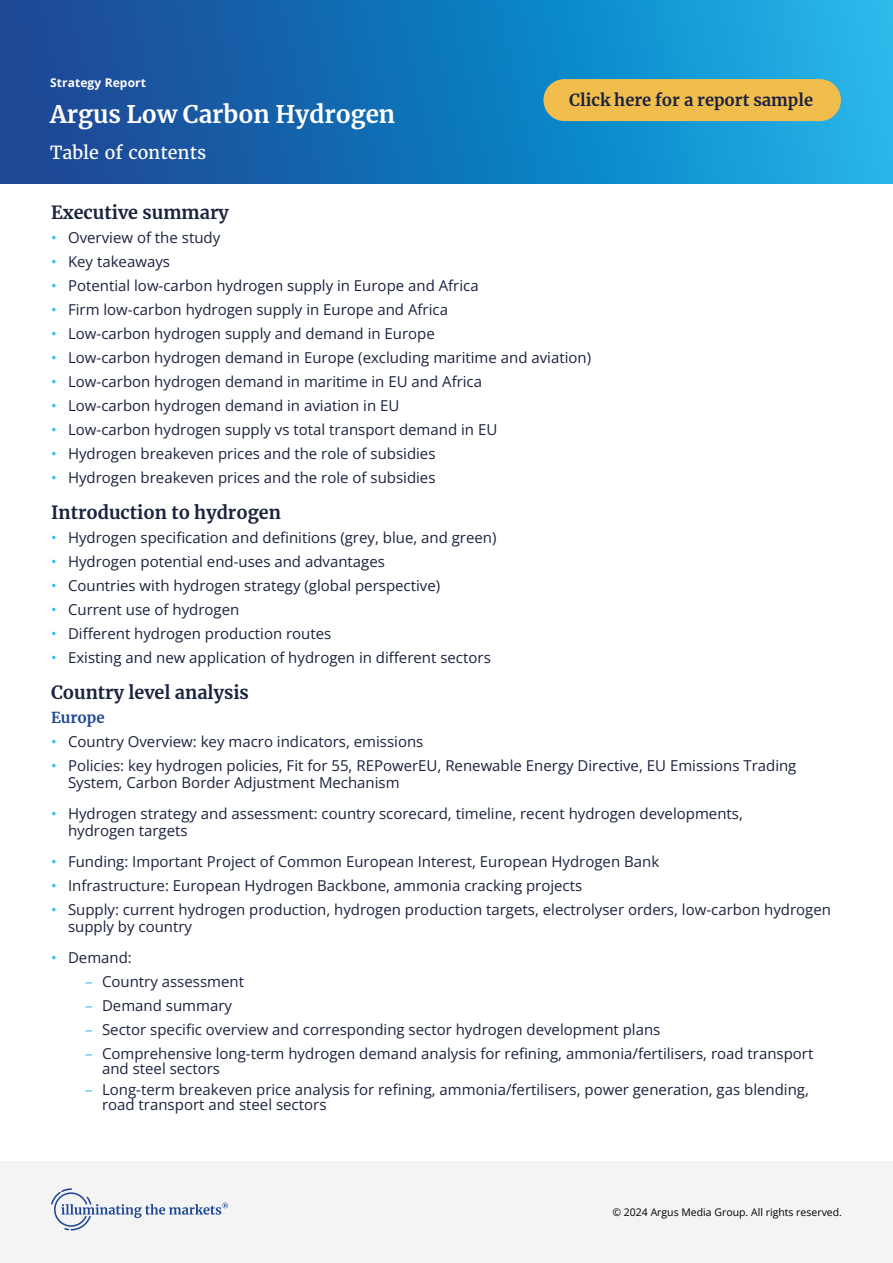
<style>
.page{position:relative;width:893px;height:1263px;background:#fff}
.page>*{position:absolute;margin:0;border:0;box-sizing:border-box;transform-origin:0 0}
.t1{font:700 24px "Merriweather";color:#fff}
.t2{font:700 18px "Merriweather";color:#1b223d}
.t3{font:18px "Merriweather";color:#fff}
.t4{font:700 16.5px "Merriweather";color:#1b223d}
.t5{font:15px/16.5px "Open Sans";color:#1b223d}
.t6{font:700 15px "Merriweather";color:#1e4896}
.t7{font:700 12px "Open Sans";letter-spacing:.01em;color:#fff}
.t8{font:10.5px "Open Sans";color:#000}
.s1{color:#33beee}
</style>
<div class="page">
<div style="left:0;top:1161px;width:893px;height:102px;background:#f5f4f4"></div>
<svg style="left:51px;top:1188px;width:177px;height:43px"></svg>
<svg style="left:0;top:0;width:893px;height:183px;background:#1677ba"></svg>
<div style="left:543px;top:79px;width:298px;height:42px;background:#f1be4e;border-radius:21px"></div>
<p class="t7" style="left:50px;top:74px;width:97px">Strategy Report</p>
<h1 class="t1" style="left:50px;top:98px;width:347px">Argus Low Carbon Hydrogen</h1>
<p class="t3" style="left:50px;top:141px;width:158px">Table of contents</p>
<p class="t4" style="left:569px;top:89px;width:245px">Click here for a report sample</p>
<p class="t2" style="left:51px;top:200px;width:179px">Executive summary</p>
<p class="t5" style="left:51px;top:229px;width:171px"><span class="s1">•</span> Overview of the study</p>
<p class="t5" style="left:51px;top:253px;width:120px"><span class="s1">•</span> Key takeaways</p>
<p class="t5" style="left:51px;top:277px;width:429px"><span class="s1">•</span> Potential low-carbon hydrogen supply in Europe and Africa</p>
<p class="t5" style="left:51px;top:301px;width:398px"><span class="s1">•</span> Firm low-carbon hydrogen supply in Europe and Africa</p>
<p class="t5" style="left:51px;top:325px;width:385px"><span class="s1">•</span> Low-carbon hydrogen supply and demand in Europe</p>
<p class="t5" style="left:51px;top:349px;width:542px"><span class="s1">•</span> Low-carbon hydrogen demand in Europe (excluding maritime and aviation)</p>
<p class="t5" style="left:51px;top:373px;width:433px"><span class="s1">•</span> Low-carbon hydrogen demand in maritime in EU and Africa</p>
<p class="t5" style="left:51px;top:397px;width:350px"><span class="s1">•</span> Low-carbon hydrogen demand in aviation in EU</p>
<p class="t5" style="left:51px;top:421px;width:448px"><span class="s1">•</span> Low-carbon hydrogen supply vs total transport demand in EU</p>
<p class="t5" style="left:51px;top:445px;width:386px"><span class="s1">•</span> Hydrogen breakeven prices and the role of subsidies</p>
<p class="t5" style="left:51px;top:469px;width:386px"><span class="s1">•</span> Hydrogen breakeven prices and the role of subsidies</p>
<p class="t2" style="left:51px;top:500px;width:232px">Introduction to hydrogen</p>
<p class="t5" style="left:51px;top:529px;width:447px"><span class="s1">•</span> Hydrogen specification and definitions (grey, blue, and green)</p>
<p class="t5" style="left:51px;top:553px;width:335px"><span class="s1">•</span> Hydrogen potential end-uses and advantages</p>
<p class="t5" style="left:51px;top:577px;width:391px"><span class="s1">•</span> Countries with hydrogen strategy (global perspective)</p>
<p class="t5" style="left:51px;top:601px;width:190px"><span class="s1">•</span> Current use of hydrogen</p>
<p class="t5" style="left:51px;top:625px;width:282px"><span class="s1">•</span> Different hydrogen production routes</p>
<p class="t5" style="left:51px;top:649px;width:441px"><span class="s1">•</span> Existing and new application of hydrogen in different sectors</p>
<p class="t2" style="left:51px;top:680px;width:199px">Country level analysis</p>
<p class="t6" style="left:51px;top:707px;width:55px">Europe</p>
<p class="t5" style="left:51px;top:733px;width:374px"><span class="s1">•</span> Country Overview: key macro indicators, emissions</p>
<p class="t5" style="left:68px;top:757px;width:730px;text-indent:-17px"><span class="s1">•</span> Policies: key hydrogen policies, Fit for 55, REPowerEU, Renewable Energy Directive, EU Emissions Trading<br>System, Carbon Border Adjustment Mechanism</p>
<p class="t5" style="left:68px;top:805px;width:676px;text-indent:-17px"><span class="s1">•</span> Hydrogen strategy and assessment: country scorecard, timeline, recent hydrogen developments, hydrogen targets</p>
<p class="t5" style="left:51px;top:853px;width:610px"><span class="s1">•</span> Funding: Important Project of Common European Interest, European Hydrogen Bank</p>
<p class="t5" style="left:51px;top:877px;width:533px"><span class="s1">•</span> Infrastructure: European Hydrogen Backbone, ammonia cracking projects</p>
<p class="t5" style="left:68px;top:901px;width:764px;text-indent:-17px"><span class="s1">•</span> Supply: current hydrogen production, hydrogen production targets, electrolyser orders, low-carbon hydrogen supply by country</p>
<p class="t5" style="left:51px;top:949px;width:82px"><span class="s1">•</span> Demand:</p>
<p class="t5" style="left:85px;top:973px;width:161px"><span class="s1">–</span> Country assessment</p>
<p class="t5" style="left:85px;top:997px;width:148px"><span class="s1">–</span> Demand summary</p>
<p class="t5" style="left:85px;top:1021px;width:577px"><span class="s1">–</span> Sector specific overview and corresponding sector hydrogen development plans</p>
<p class="t5" style="left:102px;top:1046px;width:713px;line-height:15px;text-indent:-17px"><span class="s1">–</span> Comprehensive long-term hydrogen demand analysis for refining, ammonia/fertilisers, road transport and steel sectors</p>
<p class="t5" style="left:102px;top:1082px;width:708px;line-height:15px;text-indent:-17px"><span class="s1">–</span> Long-term breakeven price analysis for refining, ammonia/fertilisers, power generation, gas blending, road transport and steel sectors</p>
<p class="t8" style="left:612px;top:1205px;width:231px">© 2024 Argus Media Group. All rights reserved.</p>
</div>
